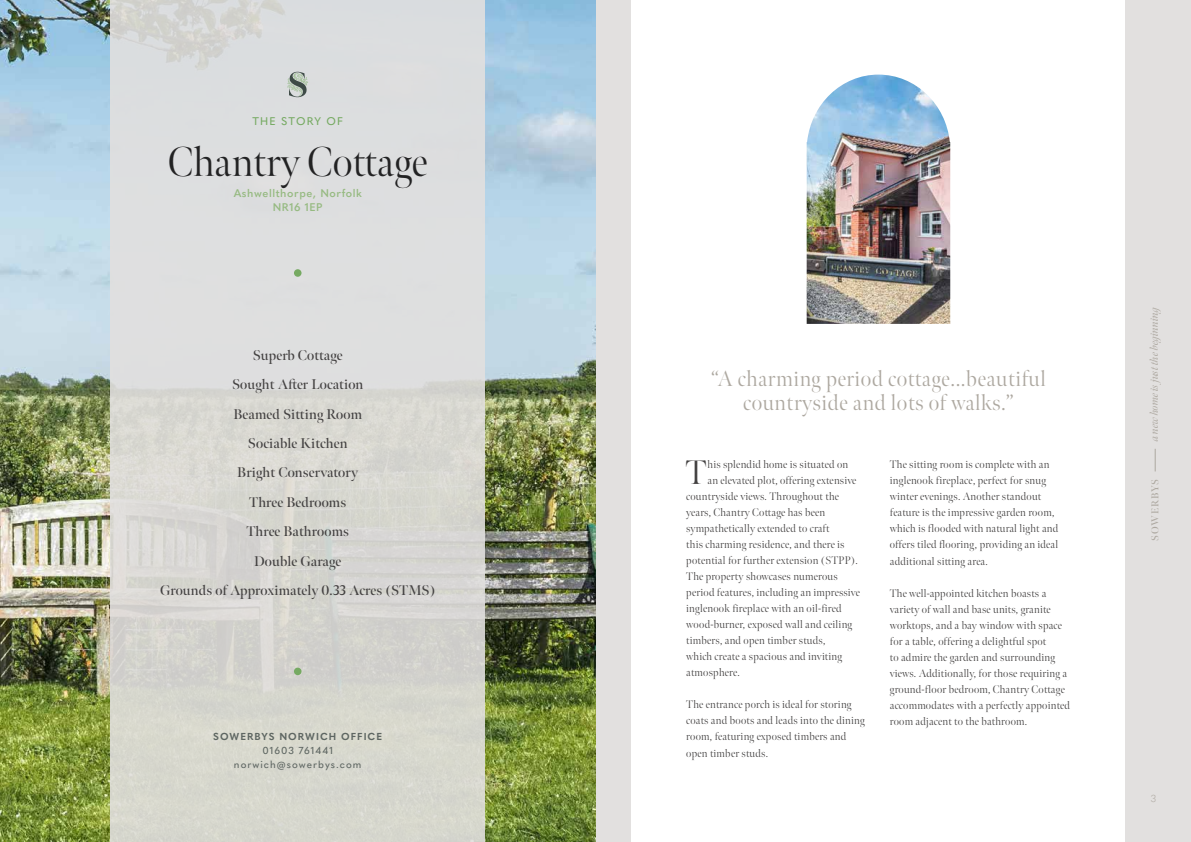
<style>
.page{position:relative;width:1191px;height:842px;background:#fff}
.page>*{position:absolute;margin:0;border:0;box-sizing:border-box;transform-origin:0 0}
.t1{font:300 41.5px "Meno Banner";color:#222223}
.t2{font:300 34px "Meno Banner";color:#434141}
.t3{font:300 22px/24px "Meno Banner";letter-spacing:.025em;color:#ada8a0;text-align:center}
.t4{font:600 14px/29.3px "Meno Banner";letter-spacing:.01em;color:#434141;text-align:center}
.t5{font:300 11px/16px "Meno Banner";letter-spacing:.02em;color:#434141}
.t6{font:600 11px/14px "Quasimoda";letter-spacing:.05em;color:#96ba81;text-align:center}
.t7{font:italic 11px "Meno Banner";letter-spacing:-.01em;color:#ada8a0}
.t8{font:500 11px "Quasimoda";letter-spacing:.1em;color:#76aa62}
.t9{font:500 10px/14px "Quasimoda";letter-spacing:.1em;color:#5e6662;text-align:center}
.t10{font:700 10px "Quasimoda";letter-spacing:.1em;color:#5e6662}
.t11{font:600 10px "Meno Banner";letter-spacing:.08em;color:#ada8a0}
.t12{font:300 10px "Quasimoda";color:#ada8a0}
</style>
<div class="page">
<div style="left:595px;top:0;width:596px;height:842px;background:#e2e0df"></div>
<svg style="left:1155px;top:449px;width:1px;height:22px"></svg>
<img style="left:0;top:0;width:595px;height:842px">
<div style="left:111px;top:0;width:374px;height:842px;background:linear-gradient(to right,#dadad7,#d9d9d6)"></div>
<div style="left:294px;top:269px;width:7px;height:8px;background:#76aa62;border-radius:50%"></div>
<div style="left:294px;top:668px;width:7px;height:7px;background:#76aa62;border-radius:50%"></div>
<svg style="left:287px;top:72px;width:21px;height:25px"></svg>
<div style="left:631px;top:0;width:494px;height:842px;background:#fff"></div>
<img style="left:806px;top:75px;width:144px;height:249px">
<p class="t8" style="left:252px;top:113px;width:92px">THE STORY OF</p>
<h1 class="t1" style="left:168px;top:137px;width:261px">Chantry Cottage</h1>
<p class="t6" style="left:234px;top:186px;width:130px">Ashwellthorpe, Norfolk<br>NR16 1EP</p>
<p class="t4" style="left:160px;top:341px;width:277px">Superb Cottage<br>Sought After Location<br>Beamed Sitting Room<br>Sociable Kitchen<br>Bright Conservatory<br>Three Bedrooms<br>Three Bathrooms<br>Double Garage<br>Grounds of Approximately 0.33 Acres (STMS)</p>
<p class="t10" style="left:213px;top:728px;width:170px">SOWERBYS NORWICH OFFICE</p>
<p class="t9" style="left:234px;top:742px;width:129px">01603 761441 norwich@sowerbys.com</p>
<h3 class="t3" style="left:711px;top:367px;width:336px">“A charming period cottage...beautiful countryside and lots of walks.”</h3>
<h2 class="t2" style="left:685px;top:452px;width:23px">T</h2>
<p class="t5" style="left:707px;top:457px;width:142px">his splendid home is situated on</p>
<p class="t5" style="left:707px;top:473px;width:150px">an elevated plot, offering extensive</p>
<p class="t5" style="left:686px;top:489px;width:154px">countryside views. Throughout the</p>
<p class="t5" style="left:686px;top:505px;width:140px">years, Chantry Cottage has been</p>
<p class="t5" style="left:686px;top:521px;width:145px">sympathetically extended to craft</p>
<p class="t5" style="left:686px;top:537px;width:160px">this charming residence, and there is</p>
<p class="t5" style="left:686px;top:553px;width:173px">potential for further extension (STPP).</p>
<p class="t5" style="left:686px;top:569px;width:153px">The property showcases numerous</p>
<p class="t5" style="left:686px;top:585px;width:175px">period features, including an impressive</p>
<p class="t5" style="left:686px;top:601px;width:157px">inglenook fireplace with an oil-fired</p>
<p class="t5" style="left:686px;top:617px;width:167px">wood-burner, exposed wall and ceiling</p>
<p class="t5" style="left:686px;top:633px;width:141px">timbers, and open timber studs,</p>
<p class="t5" style="left:686px;top:649px;width:157px">which create a spacious and inviting</p>
<p class="t5" style="left:686px;top:665px;width:55px">atmosphere.</p>
<p class="t5" style="left:686px;top:697px;width:180px">The entrance porch is ideal for storing coats and boots and leads into the dining room, featuring exposed timbers and open timber studs.</p>
<p class="t5" style="left:889px;top:457px;width:170px">The sitting room is complete with an inglenook fireplace, perfect for snug winter evenings. Another standout feature is the impressive garden room, which is flooded with natural light and offers tiled flooring, providing an ideal additional sitting area.</p>
<p class="t5" style="left:889px;top:585px;width:182px">The well-appointed kitchen boasts a variety of wall and base units, granite worktops, and a bay window with space for a table, offering a delightful spot<br>to admire the garden and surrounding views. Additionally, for those requiring a ground-floor bedroom, Chantry Cottage accommodates with a perfectly appointed room adjacent to the bathroom.</p>
<p class="t7" style="left:1147px;top:441px;width:138px;rotate:-90deg">a new home is just the beginning</p>
<p class="t11" style="left:1149px;top:541px;width:63px;rotate:-90deg">SOWERBYS</p>
<p class="t12" style="left:1150px;top:791px;width:7px">3</p>
</div>
